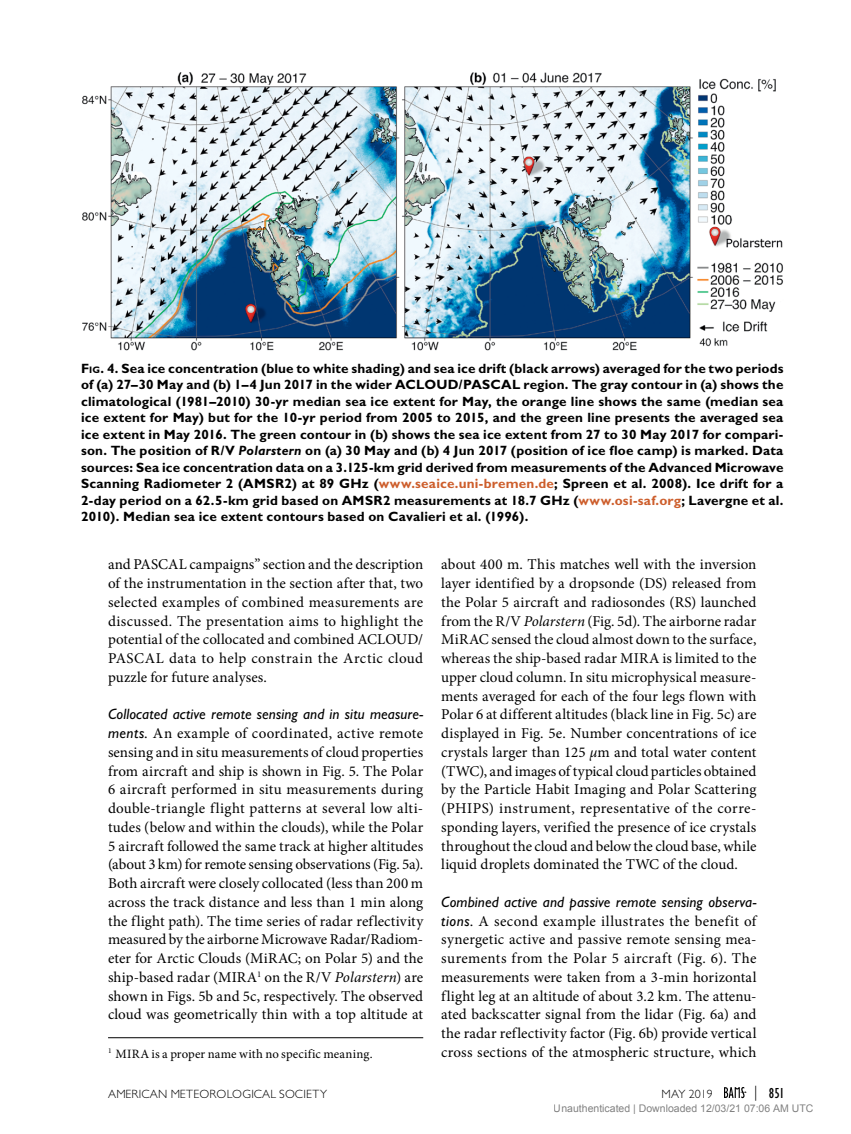
<style>
.page{position:relative;width:851px;height:1134px;background:#fff}
.page>*{position:absolute;margin:0;border:0;box-sizing:border-box;transform-origin:0 0}
.First_Paragraph_w_it{font:15px/18.8px "Minion Pro";letter-spacing:.005em;color:#000;text-align:justify}
.First_Paragraph_w_bo{font:15px/18.8px "Minion Pro";letter-spacing:.02em;color:#000;text-align:justify}
.t1{font:condensed 15px "Gill Sans Std";color:#000}
.Caption__figure{font:700 13.5px/16.5px "Gill Sans Std";letter-spacing:.015em;color:#000;text-align:justify}
.Footnotes{font:12.75px "Minion Pro";letter-spacing:.015em;color:#000}
.t2{font:300 12px "Gill Sans Std";letter-spacing:.02em;color:#000}
.t3{font:10.5px "Arial";color:rgb(0 0 0/.5)}
.s1{font-style:inherit}
.s2{font-size:9.45px}
.s3{font-style:italic}
.s4{color:#cd5e2c}
.s5{font-family:"Gill Sans Std";font-style:italic}
.s6{font-weight:300;font-stretch:normal}
</style>
<div class="page">
<img style="left:82px;top:72px;width:701px;height:278px">
<hr style="left:108px;top:1037px;width:315px;height:1px;background:#000">
<svg style="left:724px;top:1087px;width:22px;height:11px"></svg>
<p class="Caption__figure" style="left:81px;top:360px;width:704px"><span class="s1">F</span><span class="s2">ig</span><span class="s1">.</span> 4. Sea ice concentration (blue to white shading) and sea ice drift (black arrows) averaged for the two periods of (a) 27–30 May and (b) 1–4 Jun 2017 in the wider ACLOUD/PASCAL region. The gray contour in (a) shows the climatological (1981–2010) 30-yr median sea ice extent for May, the orange line shows the same (median sea ice extent for May) but for the 10-yr period from 2005 to 2015, and the green line presents the averaged sea ice extent in May 2016. The green contour in (b) shows the sea ice extent from 27 to 30 May 2017 for compari&shy;son. The position of R/V <span class="s3">Polarstern</span> on (a) 30 May and (b) 4 Jun 2017 (position of ice floe camp) is marked. Data sources: Sea ice concentration data on a 3.125-km grid derived from measurements of the Advanced Microwave Scanning Radiometer 2 (AMSR2) at 89 GHz (<span class="s4">www.seaice.uni-bremen.de</span>; Spreen et al. 2008). Ice drift for a 2-day period on a 62.5-km grid based on AMSR2 measurements at 18.7 GHz (<span class="s4">www.osi-saf.org</span>; Lavergne et al.<br>2010). Median sea ice extent contours based on Cavalieri et al. (1996).</p>
<p class="First_Paragraph_w_bo" style="left:108px;top:555px;width:317px">and PASCAL campaigns” section and the description of the instrumentation in the section after that, two selected examples of combined measurements are discussed. The presentation aims to highlight the potential of the collocated and combined ACLOUD/ PASCAL data to help constrain the Arctic cloud puzzle for future analyses.</p>
<p class="First_Paragraph_w_it" style="left:108px;top:705px;width:317px"><span class="s5">Collocated active remote sensing and in situ measure&shy;ments.</span> An example of coordinated, active remote sensing and in situ measurements of cloud properties from aircraft and ship is shown in Fig. 5. The Polar 6 aircraft performed in situ measurements during double-triangle flight patterns at several low alti&shy;tudes (below and within the clouds), while the Polar 5 aircraft followed the same track at higher altitudes (about 3 km) for remote sensing observations (Fig. 5a).<br>Both aircraft were closely collocated (less than 200 m across the track distance and less than 1 min along the flight path). The time series of radar reflectivity measured by the airborne Microwave Radar/Radiom&shy;eter for Arctic Clouds (MiRAC; on Polar 5) and the ship-based radar (MIRA<sup>1</sup> on the R/V <span class="s3">Polarstern</span>) are shown in Figs. 5b and 5c, respectively. The observed cloud was geometrically thin with a top altitude at</p>
<p class="First_Paragraph_w_it" style="left:441px;top:555px;width:317px">about 400 m. This matches well with the inversion layer identified by a dropsonde (DS) released from the Polar 5 aircraft and radiosondes (RS) launched from the R/V <span class="s3">Polarstern</span> (Fig. 5d). The airborne radar MiRAC sensed the cloud almost down to the surface, whereas the ship-based radar MIRA is limited to the upper cloud column. In situ microphysical measure&shy;ments averaged for each of the four legs flown with Polar 6 at different altitudes (black line in Fig. 5c) are displayed in Fig. 5e. Number concentrations of ice crystals larger than 125 <span class="s3">µ</span>m and total water content (TWC), and images of typical cloud particles obtained by the Particle Habit Imaging and Polar Scattering (PHIPS) instrument, representative of the corre&shy;sponding layers, verified the presence of ice crystals throughout the cloud and below the cloud base, while liquid droplets dominated the TWC of the cloud.</p>
<p class="First_Paragraph_w_it" style="left:441px;top:893px;width:317px"><span class="s5">Combined active and passive remote sensing observa&shy;tions.</span> A second example illustrates the benefit of synergetic active and passive remote sensing mea&shy;surements from the Polar 5 aircraft (Fig. 6). The measurements were taken from a 3-min horizontal flight leg at an altitude of about 3.2 km. The attenu&shy;ated backscatter signal from the lidar (Fig. 6a) and the radar reflectivity factor (Fig. 6b) provide vertical cross sections of the atmospheric structure, which</p>
<p class="Footnotes" style="left:108px;top:1045px;width:266px"><sup>1</sup> MIRA is a proper name with no specific meaning.</p>
<p class="t2" style="left:108px;top:1087px;width:220px">AMERICAN METEOROLOGICAL SOCIETY</p>
<p class="t2" style="left:661px;top:1087px;width:53px">MAY 2019</p>
<p class="t1" style="left:754px;top:1085px;width:32px"><span class="s6">|</span> 851</p>
<p class="t3" style="left:553px;top:1102px;width:261px">Unauthenticated | Downloaded 12/03/21 07:06 AM UTC</p>
</div>
